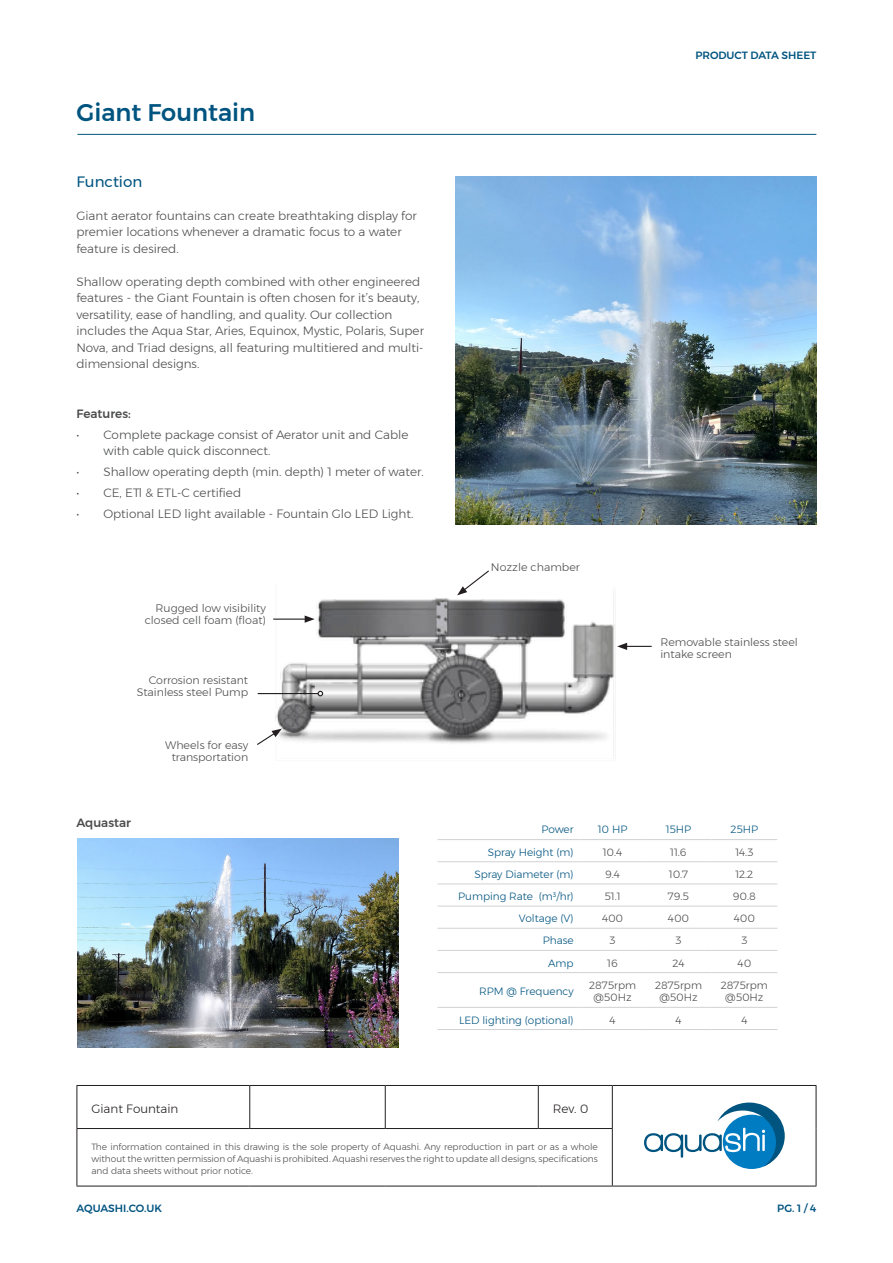
<style>
.page{position:relative;width:893px;height:1263px;background:#fff}
.page>*{position:absolute;margin:0;border:0;box-sizing:border-box;transform-origin:0 0}
.t1{font:500 24px "Montserrat";color:#005480}
.t2{font:15px "Montserrat";color:#005480}
.t3{font:300 12px/16.5px "Montserrat";color:#4b4c4d}
.t4{font:300 12px "Montserrat";color:#231f20}
.t5{font:500 12px "Montserrat";color:#4b4c4d}
.t6{font:300 10.8px/12px "Montserrat";color:#4b4c4d;text-align:right}
.t7{font:300 10.5px "Montserrat";color:#005480}
.t8{font:300 10.5px/12.6px "Montserrat";color:#4b4c4d;text-align:center}
.t9{font:500 10.5px "Montserrat";color:#005480}
.t10{font:300 9px/12px "Montserrat";color:#4b4c4d;text-align:justify}
</style>
<div class="page">
<img style="left:266px;top:592px;width:361px;height:165px">
<hr style="left:77px;top:134px;width:739px;height:1px;background:#005480">
<hr style="left:77px;top:1085px;width:173px;height:1px;background:#231f20">
<hr style="left:77px;top:1086px;width:1px;height:42px;background:#231f20">
<hr style="left:250px;top:1085px;width:135px;height:1px;background:#231f20">
<hr style="left:249px;top:1086px;width:1px;height:42px;background:#231f20">
<hr style="left:385px;top:1085px;width:153px;height:1px;background:#231f20">
<hr style="left:385px;top:1086px;width:1px;height:42px;background:#231f20">
<hr style="left:538px;top:1085px;width:74px;height:1px;background:#231f20">
<hr style="left:538px;top:1086px;width:1px;height:42px;background:#231f20">
<hr style="left:612px;top:1085px;width:204px;height:1px;background:#231f20">
<hr style="left:612px;top:1086px;width:1px;height:42px;background:#231f20">
<hr style="left:816px;top:1086px;width:1px;height:42px;background:#231f20">
<hr style="left:816px;top:1128px;width:1px;height:58px;background:#231f20">
<hr style="left:612px;top:1186px;width:204px;height:1px;background:#231f20">
<hr style="left:77px;top:1128px;width:173px;height:1px;background:#231f20">
<hr style="left:77px;top:1129px;width:1px;height:57px;background:#231f20">
<hr style="left:250px;top:1128px;width:135px;height:1px;background:#231f20">
<hr style="left:385px;top:1128px;width:153px;height:1px;background:#231f20">
<hr style="left:538px;top:1128px;width:75px;height:1px;background:#231f20">
<hr style="left:612px;top:1129px;width:1px;height:57px;background:#231f20">
<hr style="left:77px;top:1186px;width:173px;height:1px;background:#231f20">
<hr style="left:250px;top:1186px;width:135px;height:1px;background:#231f20">
<hr style="left:385px;top:1186px;width:153px;height:1px;background:#231f20">
<hr style="left:538px;top:1186px;width:74px;height:1px;background:#231f20">
<svg style="left:644px;top:1102px;width:141px;height:65px"></svg>
<img style="left:455px;top:176px;width:361px;height:348px">
<img style="left:77px;top:839px;width:322px;height:208px">
<svg style="left:457px;top:570px;width:33px;height:25px"></svg>
<hr style="left:273px;top:618px;width:34px;height:2px;background:#231f20">
<svg style="left:305px;top:615px;width:10px;height:8px"></svg>
<hr style="left:258px;top:693px;width:60px;height:1px;background:#231f20">
<svg style="left:318px;top:691px;width:5px;height:5px"></svg>
<hr style="left:437px;top:861px;width:143px;height:1px;background:#d1d2d4">
<hr style="left:580px;top:861px;width:65px;height:1px;background:#d1d2d4">
<hr style="left:645px;top:861px;width:66px;height:1px;background:#d1d2d4">
<hr style="left:711px;top:861px;width:66px;height:1px;background:#d1d2d4">
<hr style="left:437px;top:884px;width:143px;height:1px;background:#d1d2d4">
<hr style="left:437px;top:906px;width:143px;height:1px;background:#d1d2d4">
<hr style="left:437px;top:928px;width:143px;height:1px;background:#d1d2d4">
<hr style="left:437px;top:950px;width:143px;height:1px;background:#d1d2d4">
<hr style="left:437px;top:972px;width:143px;height:1px;background:#d1d2d4">
<hr style="left:437px;top:1007px;width:143px;height:1px;background:#d1d2d4">
<hr style="left:437px;top:1029px;width:143px;height:1px;background:#d1d2d4">
<hr style="left:580px;top:884px;width:65px;height:1px;background:#d1d2d4">
<hr style="left:645px;top:884px;width:66px;height:1px;background:#d1d2d4">
<hr style="left:580px;top:906px;width:65px;height:1px;background:#d1d2d4">
<hr style="left:645px;top:906px;width:66px;height:1px;background:#d1d2d4">
<hr style="left:580px;top:928px;width:65px;height:1px;background:#d1d2d4">
<hr style="left:645px;top:928px;width:66px;height:1px;background:#d1d2d4">
<hr style="left:580px;top:950px;width:65px;height:1px;background:#d1d2d4">
<hr style="left:645px;top:950px;width:66px;height:1px;background:#d1d2d4">
<hr style="left:580px;top:972px;width:65px;height:1px;background:#d1d2d4">
<hr style="left:645px;top:972px;width:66px;height:1px;background:#d1d2d4">
<hr style="left:711px;top:884px;width:66px;height:1px;background:#d1d2d4">
<hr style="left:711px;top:906px;width:66px;height:1px;background:#d1d2d4">
<hr style="left:711px;top:928px;width:66px;height:1px;background:#d1d2d4">
<hr style="left:711px;top:950px;width:66px;height:1px;background:#d1d2d4">
<hr style="left:711px;top:972px;width:66px;height:1px;background:#d1d2d4">
<hr style="left:580px;top:1007px;width:65px;height:1px;background:#d1d2d4">
<hr style="left:645px;top:1007px;width:66px;height:1px;background:#d1d2d4">
<hr style="left:580px;top:1029px;width:65px;height:1px;background:#d1d2d4">
<hr style="left:645px;top:1029px;width:66px;height:1px;background:#d1d2d4">
<hr style="left:711px;top:1007px;width:66px;height:1px;background:#d1d2d4">
<hr style="left:711px;top:1029px;width:66px;height:1px;background:#d1d2d4">
<hr style="left:437px;top:839px;width:143px;height:1px;background:#d1d2d4">
<hr style="left:580px;top:839px;width:65px;height:1px;background:#d1d2d4">
<hr style="left:645px;top:839px;width:66px;height:1px;background:#d1d2d4">
<hr style="left:711px;top:839px;width:66px;height:1px;background:#d1d2d4">
<svg style="left:257px;top:729px;width:25px;height:17px"></svg>
<svg style="left:617px;top:643px;width:35px;height:7px"></svg>
<p class="t1" style="left:76px;top:94px;width:180px">Giant Fountain</p>
<p class="t2" style="left:76px;top:170px;width:67px">Function</p>
<p class="t3" style="left:76px;top:207px;width:342px">Giant aerator fountains can create breathtaking display for premier locations whenever a dramatic focus to a water feature is desired.</p>
<p class="t3" style="left:76px;top:273px;width:349px">Shallow operating depth combined with other engineered features - the Giant Fountain is often chosen for it’s beauty, versatility, ease of handling, and quality. Our collection includes the Aqua Star, Aries, Equinox, Mystic, Polaris, Super Nova, and Triad designs, all featuring multitiered and multi&shy;dimensional designs.</p>
<p class="t5" style="left:76px;top:404px;width:56px">Features:</p>
<p class="t3" style="left:103px;top:426px;width:307px;text-indent:-27px">• Complete package consist of Aerator unit and Cable with cable quick disconnect.</p>
<p class="t3" style="left:76px;top:463px;width:349px">• Shallow operating depth (min. depth) 1 meter of water.</p>
<p class="t3" style="left:76px;top:484px;width:166px">• CE, ETl &amp; ETL-C certified</p>
<p class="t3" style="left:76px;top:505px;width:339px">• Optional LED light available - Fountain Glo LED Light.</p>
<p class="t6" style="left:145px;top:601px;width:123px">Rugged low visibility closed cell foam (float)</p>
<p class="t6" style="left:137px;top:674px;width:113px">Corrosion resistant<br>Stainless steel Pump</p>
<p class="t6" style="left:165px;top:739px;width:85px">Wheels for easy transportation</p>
<p class="t6" style="left:491px;top:560px;width:90px">Nozzle chamber</p>
<p class="t9" style="left:695px;top:47px;width:123px">PRODUCT DATA SHEET</p>
<p class="t6" style="left:660px;top:636px;width:139px">Removable stainless steel</p>
<p class="t6" style="left:660px;top:648px;width:73px">intake screen</p>
<p class="t5" style="left:77px;top:813px;width:56px">Aquastar</p>
<p class="t7" style="left:541px;top:821px;width:34px">Power</p>
<p class="t7" style="left:598px;top:821px;width:31px">10 HP</p>
<p class="t7" style="left:666px;top:821px;width:27px">15HP</p>
<p class="t7" style="left:730px;top:821px;width:29px">25HP</p>
<p class="t7" style="left:488px;top:844px;width:87px">Spray Height (m)</p>
<p class="t8" style="left:603px;top:845px;width:21px">10.4</p>
<p class="t8" style="left:670px;top:845px;width:18px">11.6</p>
<p class="t8" style="left:735px;top:845px;width:20px">14.3</p>
<p class="t7" style="left:474px;top:866px;width:101px">Spray Diameter (m)</p>
<p class="t8" style="left:605px;top:868px;width:16px">9.4</p>
<p class="t8" style="left:669px;top:868px;width:21px">10.7</p>
<p class="t8" style="left:735px;top:868px;width:19px">12.2</p>
<p class="t7" style="left:458px;top:888px;width:117px">Pumping Rate (m3/hr)</p>
<p class="t8" style="left:604px;top:890px;width:18px">51.1</p>
<p class="t8" style="left:668px;top:890px;width:23px">79.5</p>
<p class="t8" style="left:733px;top:890px;width:24px">90.8</p>
<p class="t7" style="left:519px;top:911px;width:56px">Voltage (V)</p>
<p class="t8" style="left:602px;top:912px;width:23px">400</p>
<p class="t8" style="left:668px;top:912px;width:23px">400</p>
<p class="t8" style="left:734px;top:912px;width:23px">400</p>
<p class="t7" style="left:543px;top:933px;width:32px">Phase</p>
<p class="t8" style="left:609px;top:934px;width:8px">3</p>
<p class="t8" style="left:675px;top:934px;width:8px">3</p>
<p class="t8" style="left:741px;top:934px;width:8px">3</p>
<p class="t7" style="left:548px;top:955px;width:27px">Amp</p>
<p class="t8" style="left:607px;top:956px;width:12px">16</p>
<p class="t8" style="left:672px;top:956px;width:14px">24</p>
<p class="t8" style="left:738px;top:956px;width:15px">40</p>
<p class="t7" style="left:479px;top:983px;width:96px">RPM @ Frequency</p>
<p class="t8" style="left:589px;top:978px;width:48px">2875rpm @50Hz</p>
<p class="t8" style="left:655px;top:978px;width:48px">2875rpm @50Hz</p>
<p class="t8" style="left:721px;top:978px;width:48px">2875rpm @50Hz</p>
<p class="t7" style="left:459px;top:1012px;width:116px">LED lighting (optional)</p>
<p class="t8" style="left:609px;top:1013px;width:8px">4</p>
<p class="t8" style="left:675px;top:1013px;width:8px">4</p>
<p class="t8" style="left:741px;top:1013px;width:8px">4</p>
<p class="t4" style="left:91px;top:1099px;width:89px">Giant Fountain</p>
<p class="t4" style="left:553px;top:1099px;width:37px">Rev. 0</p>
<p class="t10" style="left:91px;top:1140px;width:508px">The information contained in this drawing is the sole property of Aquashi. Any reproduction in part or as a whole without the written permission of Aquashi is prohibited. Aquashi reserves the right to update all designs, specifications and data sheets without prior notice.</p>
<p class="t9" style="left:77px;top:1200px;width:87px">AQUASHI.CO.UK</p>
<p class="t9" style="left:777px;top:1200px;width:41px">PG. 1 / 4</p>
</div>
